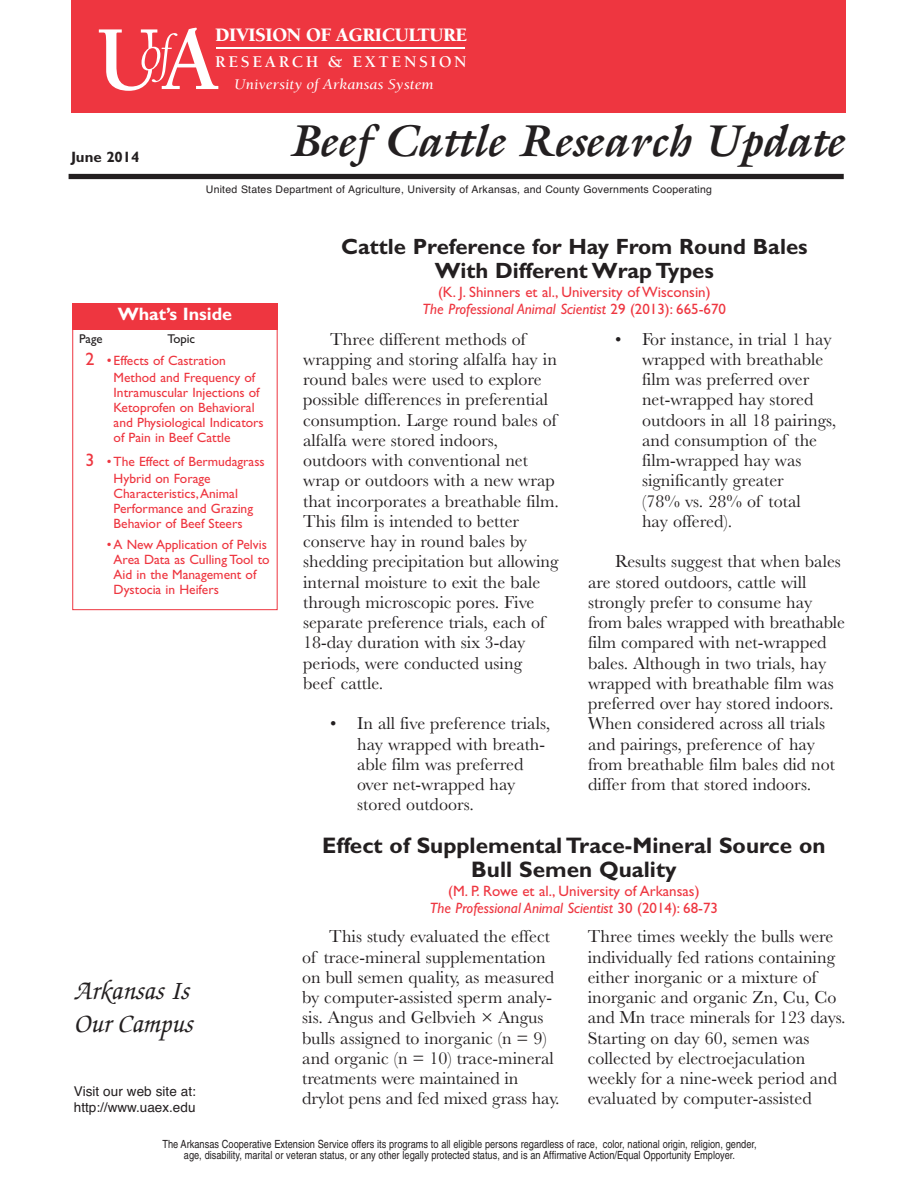
<style>
.page{position:relative;width:918px;height:1188px;background:#fff}
.page>*{position:absolute;margin:0;border:0;box-sizing:border-box;transform-origin:0 0}
.t1{font:italic 700 45px "Galliard";color:#231f20}
.t2{font:italic 500 27px/32.4px "Zapf Chancery";color:#231f20}
.t3{font:700 22.5px/24px "Gill Sans";color:#231f20;text-align:center}
.t4{font:700 22.2px/23.9px "Gill Sans";color:#231f20;text-align:center}
.t5{font:900 19.65px "Berkeley";letter-spacing:-.02em;color:#fff}
.t6{font:18px/20.2px "Baskerville";color:#231f20}
.t7{font:700 18px "Gill Sans";color:#fff}
.t8{font:700 16.8px "Berkeley";letter-spacing:.155em;color:#fff}
.t9{font:italic 15.15px "Berkeley";color:#fff;scale:1.09 1}
.t10{font:15px/16.5px "Gill Sans";color:#ee3640;text-align:center}
.t11{font:700 15px "Gill Sans";color:#231f20}
.t12{font:13.5px/15px "Gill Sans";color:#ee3640}
.t13{font:13.5px/16.2px "Helvetica";color:#231f20}
.t14{font:12.75px "Gill Sans";color:#231f20}
.t15{font:condensed 11.25px/11.2px "Helvetica";color:#231f20;text-align:center}
.t16{font:10.5px "Helvetica";letter-spacing:.02em;color:#231f20}
.s1{font-size:18px}
.s2{font-size:13.8px}
.s3{font-style:italic}
</style>
<div class="page">
<div style="left:69px;top:174px;width:775px;height:5px;background:#231f20"></div>
<div style="left:72px;top:327px;width:206px;height:283px;border:1px solid #ee3640"></div>
<div style="left:71px;top:0;width:775px;height:113px;background:#ee3640"></div>
<svg style="left:99px;top:28px;width:119px;height:63px"></svg>
<hr style="left:217px;top:47px;width:248px;height:2px;background:#fff">
<div style="left:72px;top:303px;width:206px;height:26px;background:#ee3640"></div>
<p class="t11" style="left:71px;top:151px;width:70px">June 2014</p>
<p class="t5" style="left:215px;top:27px;width:253px">DIVISION OF AGRICULTURE</p>
<p class="t8" style="left:215px;top:55px;width:253px">RESEARCH &amp; EXTENSION</p>
<p class="t9" style="left:234px;top:78px;width:184px">University of Arkansas System</p>
<h1 class="t1" style="left:289px;top:115px;width:556px">Beef Cattle Research Update</h1>
<p class="t16" style="left:206px;top:183px;width:508px">United States Department of Agriculture, University of Arkansas, and County Governments Cooperating</p>
<p class="t7" style="left:118px;top:307px;width:116px">What’s Inside</p>
<p class="t14" style="left:79px;top:333px;width:25px">Page</p>
<p class="t14" style="left:168px;top:333px;width:29px">Topic</p>
<p class="t12" style="left:114px;top:354px;width:143px;line-height:16.5px;text-indent:-28px"><span class="s1">2</span> <span class="s2">•</span> Effects of Castration<br>Method and Frequency of</p>
<p class="t12" style="left:114px;top:386px;width:152px">Intramuscular Injections of<br>Ketoprofen on Behavioral and Physiological Indicators of Pain in Beef Cattle</p>
<p class="t12" style="left:114px;top:455px;width:153px;line-height:16.5px;text-indent:-28px"><span class="s1">3</span> • The Effect of Bermudagrass<br>Hybrid on Forage</p>
<p class="t12" style="left:114px;top:487px;width:141px">Characteristics, Animal<br>Performance and Grazing<br>Behavior of Beef Steers</p>
<p class="t12" style="left:114px;top:538px;width:158px;text-indent:-7px">• A New Application of Pelvis<br>Area Data as Culling Tool to<br>Aid in the Management of<br>Dystocia in Heifers</p>
<h2 class="t2" style="left:74px;top:978px;width:120px">Arkansas Is<br>Our Campus</h2>
<p class="t13" style="left:74px;top:1083px;width:124px">Visit our web site at: http://www.uaex.edu</p>
<p class="t4" style="left:341px;top:237px;width:468px">Cattle Preference for Hay From Round Bales<br>With Different Wrap Types</p>
<p class="t10" style="left:423px;top:285px;width:305px">(K. J. Shinners et al., University of Wisconsin)<br><span class="s3">The Professional Animal Scientist</span> 29 (2013): 665-670</p>
<p class="t6" style="left:303px;top:328px;width:257px;text-indent:27px">Three different methods of wrapping and storing alfalfa hay in round bales were used to explore possible differences in preferential consumption. Large round bales of alfalfa were stored indoors, outdoors with conventional net wrap or outdoors with a new wrap that incorporates a breathable film.<br>This film is intended to better conserve hay in round bales by shedding precipitation but allowing internal moisture to exit the bale through microscopic pores. Five separate preference trials, each of<br>18-day duration with six 3-day periods, were conducted using<br>beef cattle.</p>
<p class="t6" style="left:357px;top:713px;width:195px;text-indent:-27px">• In all five preference trials, hay wrapped with breath&shy;able film was preferred over net-wrapped hay stored outdoors.</p>
<p class="t6" style="left:642px;top:328px;width:196px;text-indent:-27px">• For instance, in trial 1 hay wrapped with breathable film was preferred over net-wrapped hay stored outdoors in all 18 pairings, and consumption of the film-wrapped hay was significantly greater<br>(78% vs. 28% of total<br>hay offered).</p>
<p class="t6" style="left:588px;top:551px;width:258px;text-indent:27px">Results suggest that when bales are stored outdoors, cattle will strongly prefer to consume hay from bales wrapped with breathable film compared with net-wrapped bales. Although in two trials, hay wrapped with breathable film was preferred over hay stored indoors.<br>When considered across all trials and pairings, preference of hay from breathable film bales did not differ from that stored indoors.</p>
<p class="t3" style="left:322px;top:836px;width:505px">Effect of Supplemental Trace-Mineral Source on<br>Bull Semen Quality</p>
<p class="t10" style="left:430px;top:884px;width:290px">(M. P. Rowe et al., University of Arkansas)<br><span class="s3">The Professional Animal Scientist</span> 30 (2014): 68-73</p>
<p class="t6" style="left:302px;top:926px;width:259px;text-indent:27px">This study evaluated the effect of trace-mineral supplementation on bull semen quality, as measured by computer-assisted sperm analy&shy;sis. Angus and Gelbvieh × Angus bulls assigned to inorganic (n = 9) and organic (n = 10) trace-mineral treatments were maintained in drylot pens and fed mixed grass hay.</p>
<p class="t6" style="left:588px;top:926px;width:260px">Three times weekly the bulls were individually fed rations containing either inorganic or a mixture of inorganic and organic Zn, Cu, Co and Mn trace minerals for 123 days.<br>Starting on day 60, semen was collected by electroejaculation weekly for a nine-week period and evaluated by computer-assisted</p>
<p class="t15" style="left:162px;top:1139px;width:596px">The Arkansas Cooperative Extension Service offers its programs to all eligible persons regardless of race, color, national origin, religion, gender, age, disability, marital or veteran status, or any other legally protected status, and is an Affirmative Action/Equal Opportunity Employer.</p>
</div>
